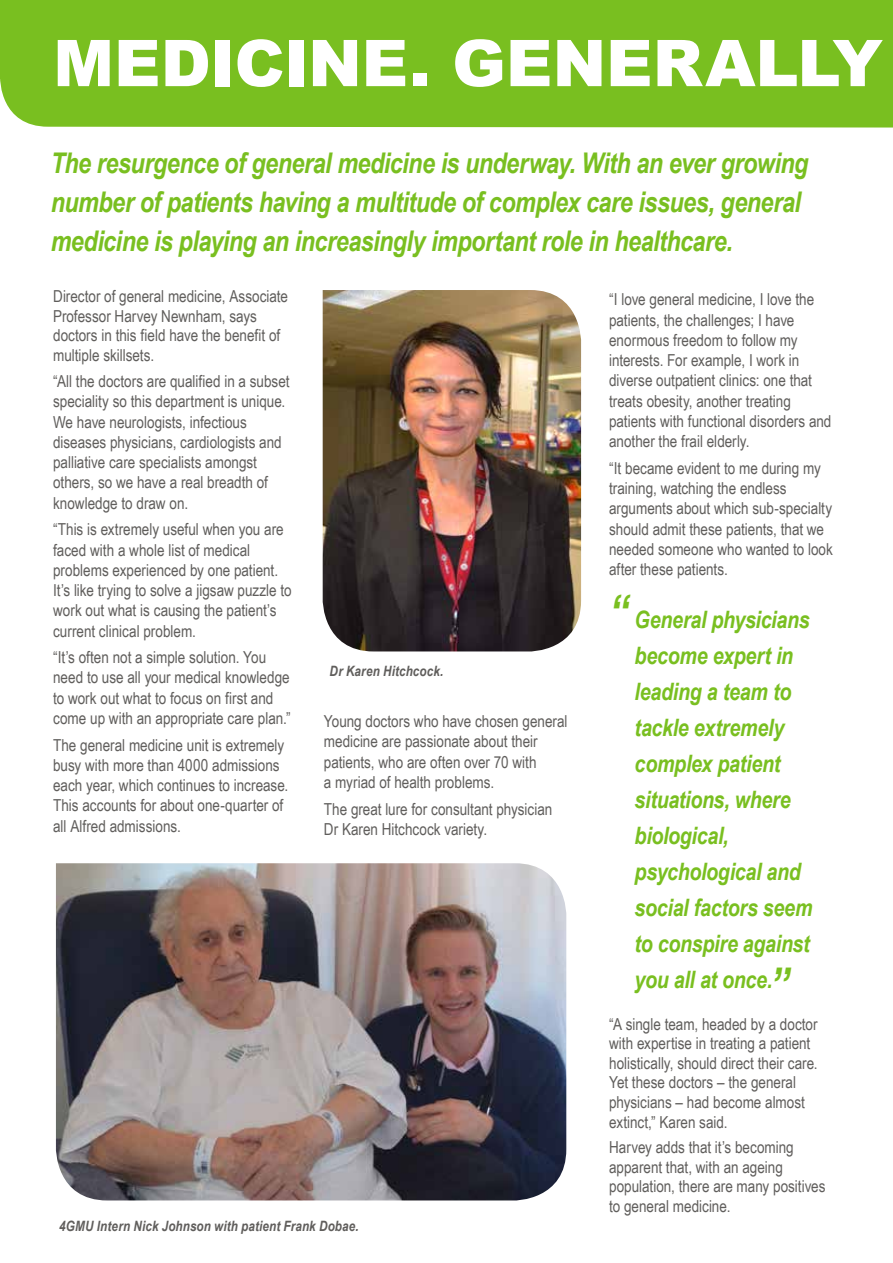
<style>
.page{position:relative;width:893px;height:1263px;background:#fff}
.page>*{position:absolute;margin:0;border:0;box-sizing:border-box;transform-origin:0 0}
.t1{font:900 64.5px "Arial";letter-spacing:-.005em;color:#fff}
.t2{font:italic 700 28.5px/39px "Arial Narrow";letter-spacing:-.02em;color:#79bf20}
.t3{font:italic 700 24px/36px "Arial Narrow";letter-spacing:-.015em;color:#79bf20}
.t4{font:16.5px/20.2px "Arial Narrow";color:#605e5c}
.t5{font:italic 700 14.25px "Arial Narrow";letter-spacing:.01em;color:#605e5c}
.s1{font-size:46.5px}
</style>
<div class="page">
<img style="left:323px;top:290px;width:258px;height:361px">
<img style="left:56px;top:863px;width:510px;height:337px">
<div style="left:0;top:0;width:893px;height:128px;background:#79bf20"></div>
<h1 class="t1" style="left:53px;top:27px;width:831px">MEDICINE. GENERALLY</h1>
<h2 class="t2" style="left:51px;top:143px;width:759px">The resurgence of general medicine is underway. With an ever growing number of patients having a multitude of complex care issues, general medicine is playing an increasingly important role in healthcare.</h2>
<p class="t4" style="left:609px;top:289px;width:224px">“I love general medicine, I love the patients, the challenges; I have enormous freedom to follow my interests. For example, I work in diverse outpatient clinics: one that treats obesity, another treating patients with functional disorders and another the frail elderly.</p>
<p class="t4" style="left:609px;top:458px;width:225px">“It became evident to me during my training, watching the endless arguments about which sub-specialty should admit these patients, that we needed someone who wanted to look after these patients.</p>
<p class="t4" style="left:53px;top:286px;width:236px;line-height:19.5px">Director of general medicine, Associate Professor Harvey Newnham, says doctors in this field have the benefit of multiple skillsets.</p>
<p class="t4" style="left:53px;top:371px;width:238px">“All the doctors are qualified in a subset speciality so this department is unique.<br>We have neurologists, infectious diseases physicians, cardiologists and palliative care specialists amongst others, so we have a real breadth of knowledge to draw on.</p>
<p class="t4" style="left:53px;top:519px;width:240px">“This is extremely useful when you are faced with a whole list of medical problems experienced by one patient.<br>It’s like trying to solve a jigsaw puzzle to work out what is causing the patient’s current clinical problem.</p>
<p class="t4" style="left:53px;top:647px;width:239px">“It’s often not a simple solution. You need to use all your medical knowledge to work out what to focus on first and come up with an appropriate care plan.”</p>
<p class="t4" style="left:53px;top:734px;width:237px">The general medicine unit is extremely busy with more than 4000 admissions each year, which continues to increase.<br>This accounts for about one-quarter of all Alfred admissions.</p>
<h3 class="t3" style="left:635px;top:601px;width:180px;text-indent:-26px"><span class="s1">“</span> General physicians become expert in leading a team to tackle extremely complex patient situations, where biological, psychological and social factors seem to conspire against you all at once.<span class="s1">”</span></h3>
<p class="t5" style="left:330px;top:662px;width:115px">Dr Karen Hitchcock.</p>
<p class="t4" style="left:324px;top:711px;width:245px">Young doctors who have chosen general medicine are passionate about their patients, who are often over 70 with<br>a myriad of health problems.</p>
<p class="t4" style="left:324px;top:799px;width:230px">The great lure for consultant physician<br>Dr Karen Hitchcock variety.</p>
<p class="t5" style="left:59px;top:1217px;width:301px">4GMU Intern Nick Johnson with patient Frank Dobae.</p>
<p class="t4" style="left:609px;top:1014px;width:210px;line-height:19.5px">“A single team, headed by a doctor with expertise in treating a patient holistically, should direct their care.<br>Yet these doctors – the general physicians – had become almost extinct,” Karen said.</p>
<p class="t4" style="left:609px;top:1138px;width:218px;line-height:19.5px">Harvey adds that it’s becoming apparent that, with an ageing population, there are many positives to general medicine.</p>
</div>
